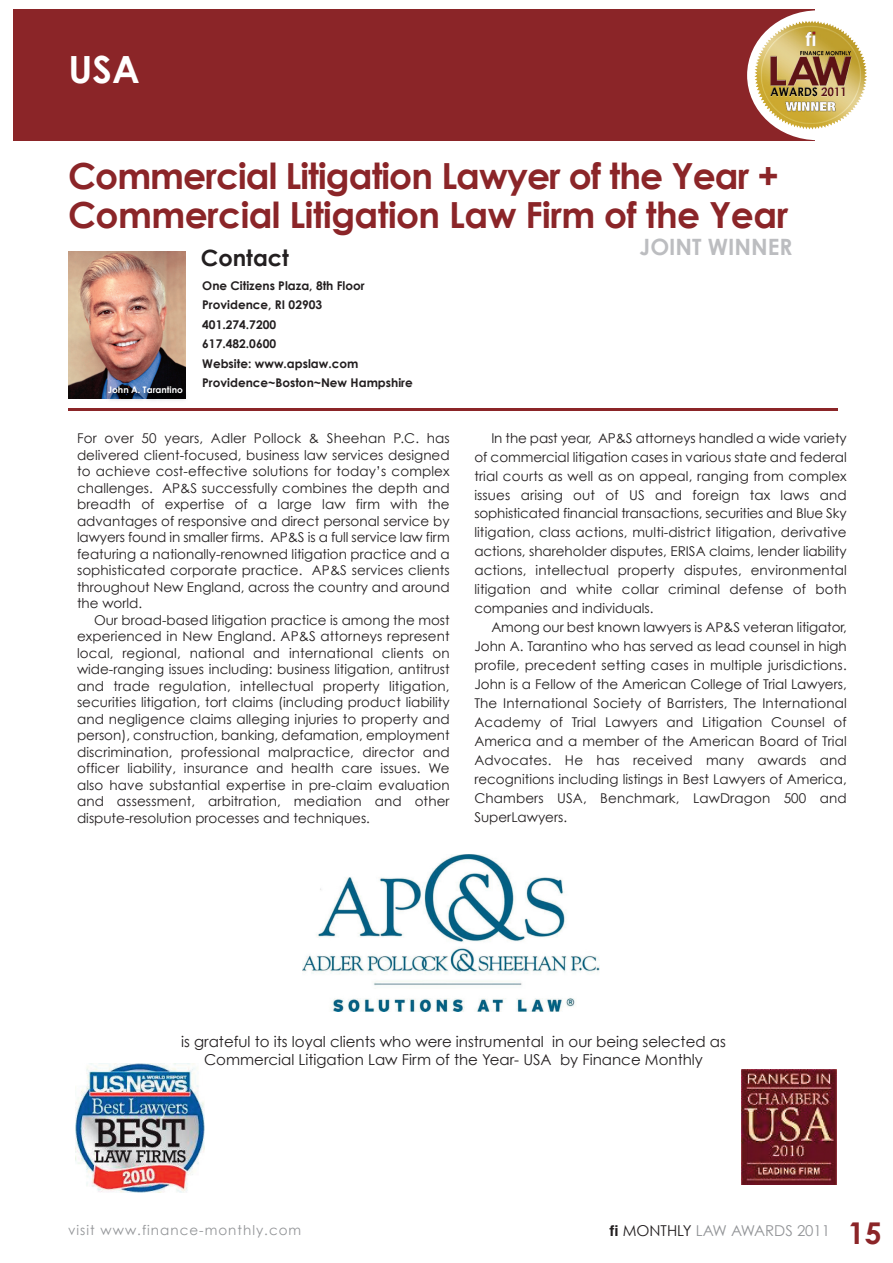
<style>
.page{position:relative;width:893px;height:1263px;background:#fff}
.page>*{position:absolute;margin:0;border:0;box-sizing:border-box;transform-origin:0 0}
.t1{font:700 37.5px "Century Gothic";color:#fff}
.t2{font:700 36px "Century Gothic";letter-spacing:-.02em;color:#8b2528}
.t3{font:700 22.5px "Century Gothic";color:#bcbdc0}
.t4{font:700 22.5px "Century Gothic";color:#231f20}
.t5{font:15px/18px "Century Gothic";color:#231f20;text-align:center}
.t6{font:15px "Century Gothic";color:#939598}
.t7{font:13.5px/16.5px "Century Gothic";color:#231f20;text-align:justify}
.t8{font:13.5px "Century Gothic";letter-spacing:.075em;color:#939598}
.t9{font:700 12px/19.5px "Century Gothic";color:#231f20}
.t10{font:700 9px "Century Gothic";color:#fff}
.s1{font-family:"Helvetica";font-weight:700;color:#231f20}
.s2{color:#231f20}
.s3{font-weight:700;font-size:30px;color:#8b2528}
</style>
<div class="page">
<div style="left:13px;top:9px;width:801px;height:131px;background:#8b2528"></div>
<svg style="left:747px;top:10px;width:141px;height:130px"></svg>
<img style="left:754px;top:44px;width:13px;height:32px">
<img style="left:68px;top:251px;width:117px;height:147px">
<hr style="left:68px;top:409px;width:770px;height:2px;background:#8b2528">
<img style="left:303px;top:854px;width:296px;height:158px">
<img style="left:76px;top:1064px;width:128px;height:128px">
<img style="left:741px;top:1070px;width:96px;height:115px">
<img style="left:101px;top:380px;width:99px;height:29px">
<h1 class="t1" style="left:69px;top:45px;width:73px">USA</h1>
<h2 class="t2" style="left:68px;top:152px;width:713px">Commercial Litigation Lawyer of the Year +</h2>
<h2 class="t2" style="left:68px;top:192px;width:722px">Commercial Litigation Law Firm of the Year</h2>
<p class="t10" style="left:108px;top:384px;width:77px">John A. Tarantino</p>
<h3 class="t4" style="left:201px;top:244px;width:90px">Contact</h3>
<p class="t9" style="left:202px;top:275px;width:212px">One Citizens Plaza, 8th Floor<br>Providence, RI 02903<br>401.274.7200<br>617.482.0600<br>Website: www.apslaw.com<br>Providence~Boston~New Hampshire</p>
<p class="t7" style="left:77px;top:429px;width:374px">For over 50 years, Adler Pollock &amp; Sheehan P.C. has delivered client-focused, business law services designed to achieve cost-effective solutions for today’s complex challenges. AP&amp;S successfully combines the depth and breadth of expertise of a large law firm with the advantages of responsive and direct personal service by lawyers found in smaller firms. AP&amp;S is a full service law firm featuring a nationally-renowned litigation practice and a sophisticated corporate practice. AP&amp;S services clients throughout New England, across the country and around the world.</p>
<p class="t7" style="left:77px;top:611px;width:374px;text-indent:17px">Our broad-based litigation practice is among the most experienced in New England. AP&amp;S attorneys represent local, regional, national and international clients on wide-ranging issues including: business litigation, antitrust and trade regulation, intellectual property litigation, securities litigation, tort claims (including product liability and negligence claims alleging injuries to property and person), construction, banking, defamation, employment discrimination, professional malpractice, director and officer liability, insurance and health care issues. We also have substantial expertise in pre-claim evaluation and assessment, arbitration, mediation and other dispute-resolution processes and techniques.</p>
<h3 class="t3" style="left:639px;top:232px;width:154px">JOINT WINNER</h3>
<p class="t7" style="left:474px;top:428px;width:374px;line-height:18.9px;text-indent:17px">In the past year, AP&amp;S attorneys handled a wide variety of commercial litigation cases in various state and federal trial courts as well as on appeal, ranging from complex issues arising out of US and foreign tax laws and sophisticated financial transactions, securities and Blue Sky litigation, class actions, multi-district litigation, derivative actions, shareholder disputes, ERISA claims, lender liability actions, intellectual property disputes, environmental litigation and white collar criminal defense of both companies and individuals.</p>
<p class="t7" style="left:474px;top:617px;width:374px;line-height:18.9px;text-indent:17px">Among our best known lawyers is AP&amp;S veteran litigator, John A. Tarantino who has served as lead counsel in high profile, precedent setting cases in multiple jurisdictions.<br>John is a Fellow of the American College of Trial Lawyers, The International Society of Barristers, The International Academy of Trial Lawyers and Litigation Counsel of America and a member of the American Board of Trial Advocates. He has received many awards and recognitions including listings in Best Lawyers of America, Chambers USA, Benchmark, LawDragon 500 and SuperLawyers.</p>
<p class="t5" style="left:181px;top:1032px;width:546px">is grateful to its loyal clients who were instrumental in our being selected as<br>Commercial Litigation Law Firm of the Year- USA by Finance Monthly</p>
<p class="t8" style="left:68px;top:1221px;width:235px">visit www.finance-monthly.com</p>
<p class="t6" style="left:609px;top:1221px;width:274px"><span class="s1">fi</span> <span class="s2">MONTHLY</span> LAW AWARDS 2011 <span class="s3">15</span></p>
</div>
